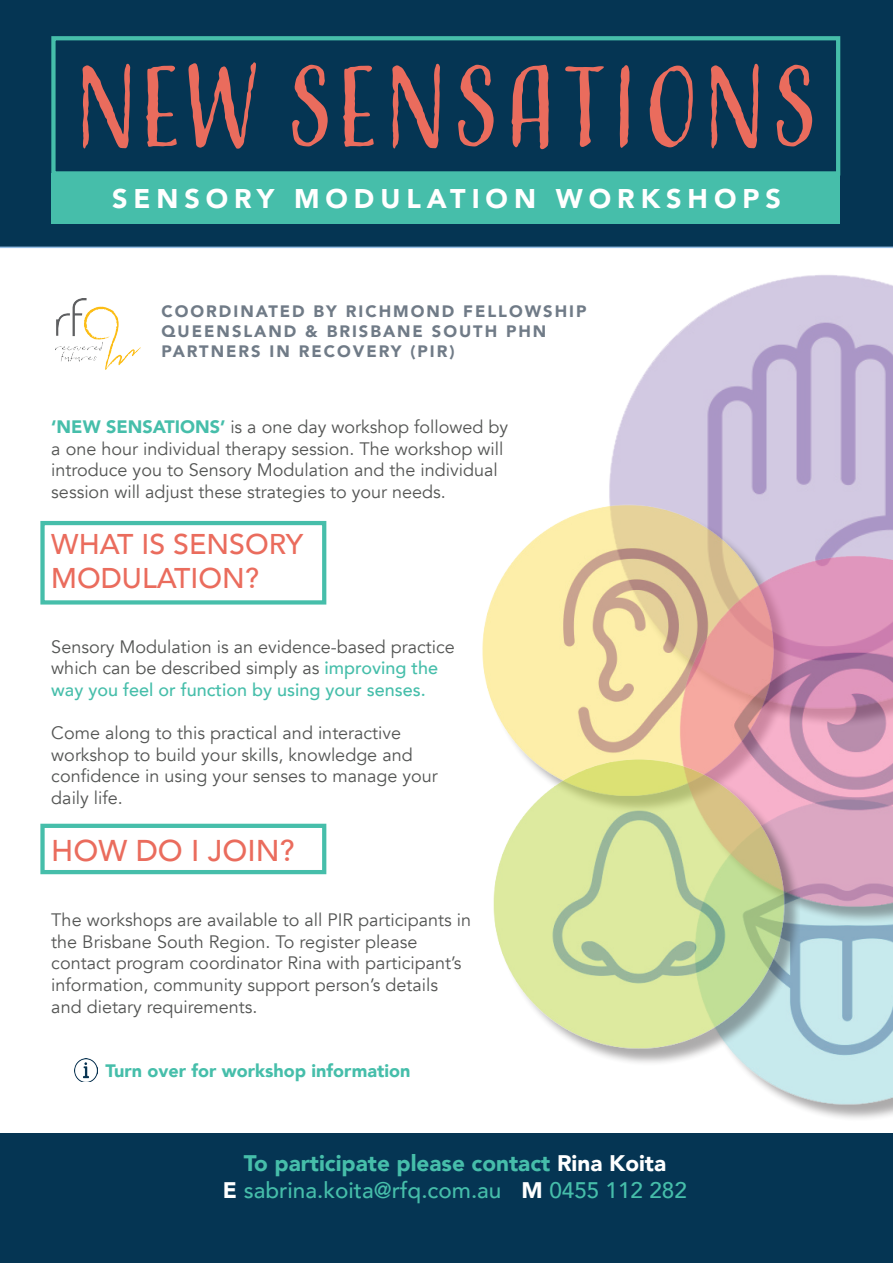
<style>
.page{position:relative;width:893px;height:1263px;background:#fff}
.page>*{position:absolute;margin:0;border:0;box-sizing:border-box;transform-origin:0 0}
.t1{font:106.5px "Adorn Condensed Sans";letter-spacing:.035em;color:#ea6c5d}
.t2{font:500 30px "Avenir";color:#ea6c5d}
.t3{font:500 28.5px/34.2px "Avenir";color:#ea6c5d}
.t4{font:900 27px "Avenir";letter-spacing:.22em;color:#fff}
.t5{font:500 22.5px/27px "Avenir";color:#46beaa;text-align:center}
.t6{font:18px/21.6px "Avenir";color:#545554}
.t7{font:900 18px "Avenir";color:#46beaa}
.t8{font:900 16.5px/19.8px "Avenir";letter-spacing:.12em;color:#707b87}
.s1{font-weight:900;color:#46beaa}
.s2{font-weight:500;color:#46beaa}
.s3{font-weight:900}
.s4{font-weight:900;color:#fff}
</style>
<div class="page">
<div style="left:0;top:1133px;width:893px;height:130px;background:#053553"></div>
<div style="left:0;top:0;width:893px;height:248px;background:#053553"></div>
<img style="left:55px;top:299px;width:85px;height:70px">
<img style="left:565px;top:224px;width:328px;height:290px">
<div style="left:51px;top:173px;width:789px;height:51px;background:#46beaa"></div>
<div style="left:51px;top:36px;width:789px;height:140px;border:4px solid #46beaa"></div>
<img style="left:482px;top:477px;width:318px;height:248px">
<img style="left:760px;top:949px;width:133px;height:170px">
<img style="left:643px;top:514px;width:250px;height:435px">
<img style="left:493px;top:725px;width:307px;height:359px">
<img style="left:74px;top:1059px;width:24px;height:23px">
<div style="left:40px;top:521px;width:286px;height:83px;border:4px solid #46beaa"></div>
<div style="left:40px;top:824px;width:286px;height:50px;border:4px solid #46beaa"></div>
<h1 class="t1" style="left:75px;top:40px;width:745px">NEW SENSATIONS</h1>
<h3 class="t4" style="left:112px;top:175px;width:670px">SENSORY MODULATION WORKSHOPS</h3>
<p class="t8" style="left:162px;top:301px;width:426px">COORDINATED BY RICHMOND FELLOWSHIP<br>QUEENSLAND &amp; BRISBANE SOUTH PHN<br>PARTNERS IN RECOVERY (PIR)</p>
<p class="t6" style="left:51px;top:416px;width:458px"><span class="s1">‘NEW SENSATIONS’</span> is a one day workshop followed by a one hour individual therapy session. The workshop will introduce you to Sensory Modulation and the individual session will adjust these strategies to your needs.</p>
<h3 class="t3" style="left:51px;top:525px;width:253px">WHAT IS SENSORY<br>MODULATION?</h3>
<p class="t6" style="left:51px;top:636px;width:405px">Sensory Modulation is an evidence-based practice which can be described simply as <span class="s2">improving the way you feel or function by using your senses.</span></p>
<p class="t6" style="left:51px;top:722px;width:388px">Come along to this practical and interactive workshop to build your skills, knowledge and confidence in using your senses to manage your daily life.</p>
<h2 class="t2" style="left:51px;top:825px;width:245px">HOW DO I JOIN?</h2>
<p class="t6" style="left:51px;top:909px;width:421px">The workshops are available to all PIR participants in the Brisbane South Region. To register please contact program coordinator Rina with participant’s information, community support person’s details and dietary requirements.</p>
<p class="t7" style="left:105px;top:1056px;width:307px">Turn over for workshop information</p>
<p class="t5" style="left:223px;top:1148px;width:465px"><span class="s3">To participate please contact</span> <span class="s4">Rina Koita<br>E</span> sabrina.koita@rfq.com.au <span class="s4">M</span> 0455 112 282</p>
</div>
